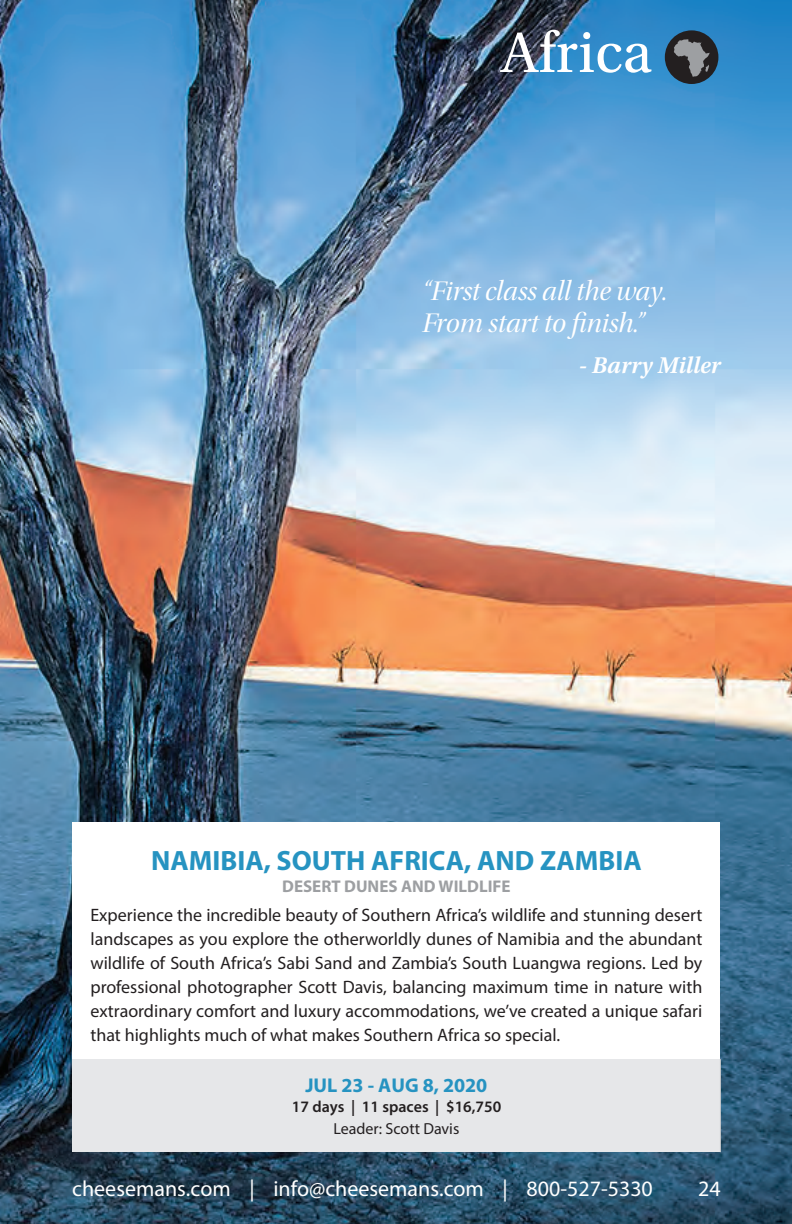
<style>
.page{position:relative;width:792px;height:1224px;background:#fff}
.page>*{position:absolute;margin:0;border:0;box-sizing:border-box;transform-origin:0 0}
.t1{font:60px "Utopia Std";color:#fff}
.t2{font:28px/32px "Utopia Std Disp It";letter-spacing:-.005em;color:#fff}
.t3{font:700 28px "Myriad Pro";color:#2693c1}
.t4{font:italic 600 24px "Utopia Std";color:#fff}
.t5{font:22px "Myriad Pro";color:#fff}
.t6{font:700 20px "Myriad Pro";color:#2693c1}
.t7{font:18px/24px "Myriad Pro";color:#231f20;text-align:justify}
.t8{font:700 17px "Myriad Pro";color:#9d9fa2}
.t9{font:600 16px "Myriad Pro";color:#231f20}
.t10{font:16px "Myriad Pro";color:#231f20}
</style>
<div class="page">
<img style="left:1px;top:0;width:791px;height:1224px">
<img style="left:0;top:0;width:1px;height:1224px">
<div style="left:72px;top:822px;width:648px;height:237px;background:#fff"></div>
<div style="left:72px;top:1059px;width:648px;height:93px;background:#e6e7e9"></div>
<hr style="left:720px;top:1059px;width:1px;height:93px;background:#d1d2d4">
<div style="left:665px;top:30px;width:53px;height:54px;background:#231f20;border-radius:50%"></div>
<svg style="left:674px;top:39px;width:36px;height:38px"></svg>
<h1 class="t1" style="left:500px;top:20px;width:153px">Africa</h1>
<h2 class="t2" style="left:422px;top:275px;width:247px">“First class all the way.<br>From start to finish.”</h2>
<h3 class="t4" style="left:579px;top:351px;width:144px">- Barry Miller</h3>
<h2 class="t3" style="left:151px;top:842px;width:492px">NAMIBIA, SOUTH AFRICA, AND ZAMBIA</h2>
<p class="t8" style="left:282px;top:875px;width:230px">DESERT DUNES AND WILDLIFE</p>
<p class="t7" style="left:90px;top:903px;width:613px">Experience the incredible beauty of Southern Africa’s wildlife and stunning desert landscapes as you explore the otherworldly dunes of Namibia and the abundant wildlife of South Africa’s Sabi Sand and Zambia’s South Luangwa regions. Led by professional photographer Scott Davis, balancing maximum time in nature with extraordinary comfort and luxury accommodations, we’ve created a unique safari that highlights much of what makes Southern Africa so special.</p>
<p class="t6" style="left:305px;top:1072px;width:184px">JUL 23 - AUG 8, 2020</p>
<p class="t9" style="left:292px;top:1097px;width:211px">17 days | 11 spaces | $16,750</p>
<p class="t10" style="left:333px;top:1119px;width:128px">Leader: Scott Davis</p>
<p class="t5" style="left:72px;top:1175px;width:582px">cheesemans.com | info@cheesemans.com | 800-527-5330</p>
<p class="t5" style="left:698px;top:1175px;width:24px">24</p>
</div>
